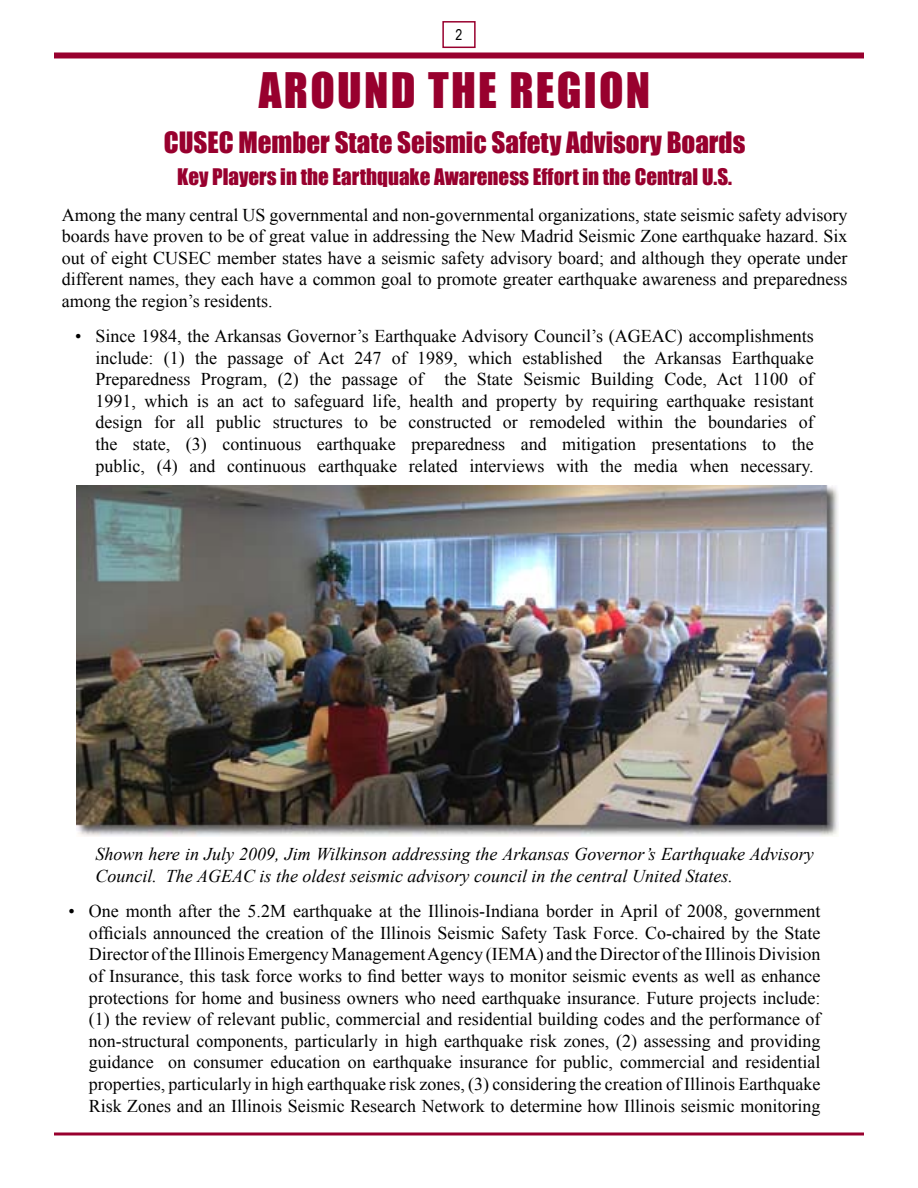
<style>
.page{position:relative;width:918px;height:1188px;background:#fff}
.page>*{position:absolute;margin:0;border:0;box-sizing:border-box;transform-origin:0 0}
.t1{font:45px "Impact";letter-spacing:.05em;color:#98002e}
.t2{font:27px "Impact";color:#98002e}
.t3{font:21px "Impact";color:#98002e}
.t4{font:18px/21.6px "Times New Roman";color:#000;text-align:justify}
.t5{font:italic 18px/21.6px "Times New Roman";color:#000}
</style>
<div class="page">
<hr style="left:54px;top:1133px;width:810px;height:2px;background:#98002e">
<div style="left:54px;top:52px;width:810px;height:6px;background:#98002e"></div>
<div style="left:442px;top:21px;width:34px;height:27px;border:2px solid #98002e"></div>
<img style="left:76px;top:486px;width:762px;height:351px">
<h1 class="t1" style="left:259px;top:55px;width:393px">AROUND THE REGION</h1>
<h2 class="t2" style="left:164px;top:122px;width:583px">CUSEC Member State Seismic Safety Advisory Boards</h2>
<p class="t3" style="left:177px;top:161px;width:557px">Key Players in the Earthquake Awareness Effort in the Central U.S.</p>
<p class="t4" style="left:62px;top:203px;width:787px">Among the many central US governmental and non-governmental organizations, state seismic safety advisory boards have proven to be of great value in addressing the New Madrid Seismic Zone earthquake hazard. Six out of eight CUSEC member states have a seismic safety advisory board; and although they operate under different names, they each have a common goal to promote greater earthquake awareness and preparedness among the region’s residents.</p>
<p class="t4" style="left:95px;top:325px;width:720px">Since 1984, the Arkansas Governor’s Earthquake Advisory Council’s (AGEAC) accomplishments include: (1) the passage of Act 247 of 1989, which established the Arkansas Earthquake Preparedness Program, (2) the passage of the State Seismic Building Code, Act 1100 of 1991, which is an act to safeguard life, health and property by requiring earthquake resistant design for all public structures to be constructed or remodeled within the boundaries of the state, (3) continuous earthquake preparedness and mitigation presentations to the public, (4) and continuous earthquake related interviews with the media when necessary.</p>
<p class="t4" style="left:75px;top:325px;width:8px">•</p>
<p class="t4" style="left:68px;top:900px;width:8px">•</p>
<p class="t5" style="left:95px;top:843px;width:720px">Shown here in July 2009, Jim Wilkinson addressing the Arkansas Governor’s Earthquake Advisory<br>Council. The AGEAC is the oldest seismic advisory council in the central United States.</p>
<p class="t4" style="left:89px;top:900px;width:733px">One month after the 5.2M earthquake at the Illinois-Indiana border in April of 2008, government officials announced the creation of the Illinois Seismic Safety Task Force. Co-chaired by the State Director of the Illinois Emergency Management Agency (IEMA) and the Director of the Illinois Division of Insurance, this task force works to find better ways to monitor seismic events as well as enhance protections for home and business owners who need earthquake insurance. Future projects include: (1) the review of relevant public, commercial and residential building codes and the performance of non-structural components, particularly in high earthquake risk zones, (2) assessing and providing guidance on consumer education on earthquake insurance for public, commercial and residential properties, particularly in high earthquake risk zones, (3) considering the creation of Illinois Earthquake Risk Zones and an Illinois Seismic Research Network to determine how Illinois seismic monitoring</p>
</div>
